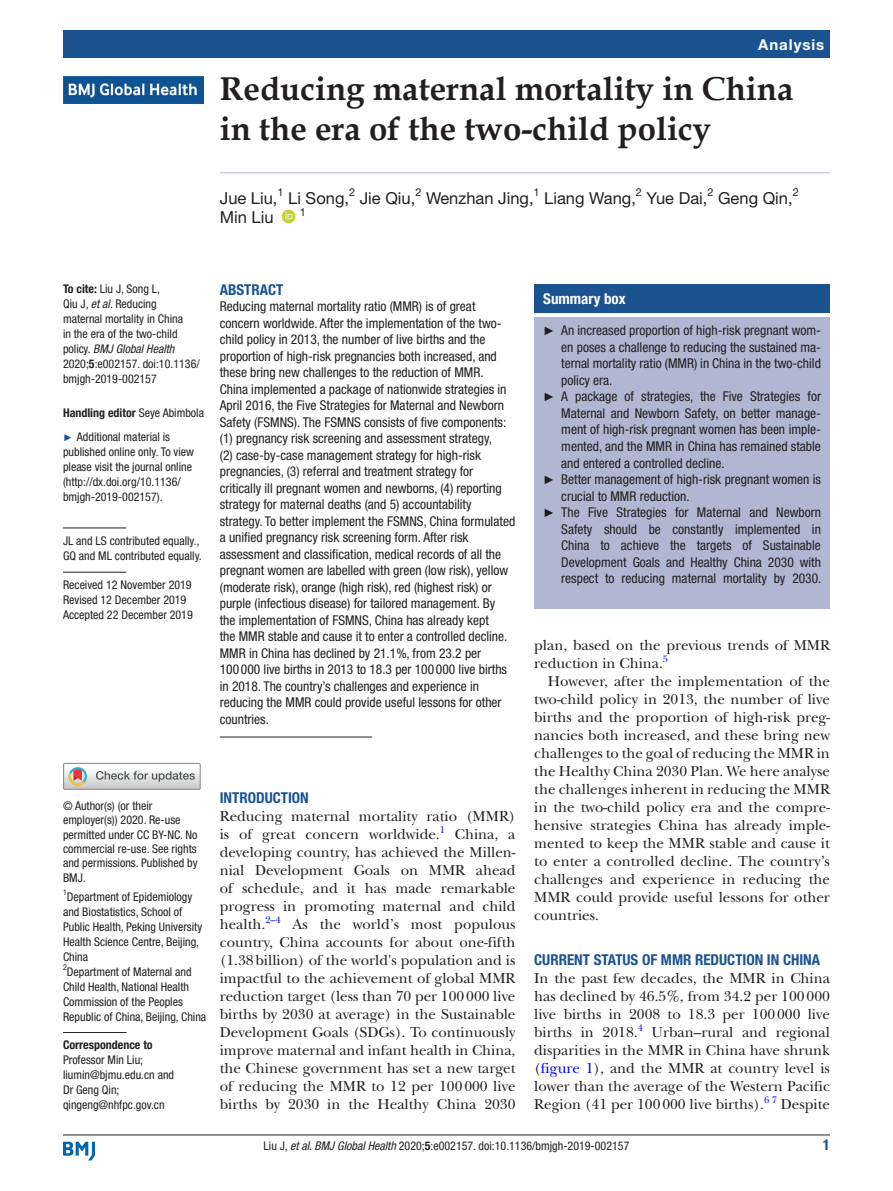
<style>
.page{position:relative;width:893px;height:1191px;background:#fff}
.page>*{position:absolute;margin:0;border:0;box-sizing:border-box;transform-origin:0 0}
.t1{font:700 33px/39px "Book Antiqua";color:#231f20}
.t2{font:16.5px "Helvetica Neue LT Std";color:#231f20}
.t3{font:15px/18px "New Baskerville";color:#231f20;text-align:justify}
.t4{font:700 condensed 15px "Helvetica Neue LT Std";color:#1b5391}
.t5{font:700 condensed 15px "Helvetica Neue LT Std";color:#fff}
.t6{font:700 15px "Helvetica Neue LT Std";letter-spacing:.065em;color:#fff}
.t7{font:condensed 13.5px/16.5px "Helvetica Neue LT Std";color:#231f20}
.t8{font:condensed 12px/15px "Helvetica Neue LT Std";color:#231f20}
.t9{font:700 condensed 12px "Helvetica Neue LT Std";color:#231f20}
.t10{font:10.95px "Helvetica Neue LT Std";color:#231f20}
.t11{font:9.9px "New Baskerville";color:#00f}
.s1{font-weight:700}
.s2{font-style:italic}
.s3{font-family:"Arial";font-stretch:normal;font-size:9.75px;color:#1b5391}
.s4{font-family:"Arial";font-stretch:normal;font-size:12px}
.s5{color:#00f}
</style>
<div class="page">
<hr style="left:63px;top:1134px;width:767px;height:1px;background:#231f20">
<svg style="left:63px;top:1141px;width:32px;height:19px"></svg>
<div style="left:63px;top:763px;width:138px;height:27px;border:1px solid #969090"></div>
<svg style="left:64px;top:763px;width:136px;height:26px"></svg>
<hr style="left:220px;top:172px;width:610px;height:1px;background:#b1b7d3">
<svg style="left:282px;top:210px;width:13px;height:13px"></svg>
<div style="left:63px;top:31px;width:767px;height:27px;background:#1b5391"></div>
<hr style="left:63px;top:527px;width:63px;height:1px;background:#231f20">
<hr style="left:63px;top:572px;width:63px;height:1px;background:#231f20">
<hr style="left:63px;top:1032px;width:64px;height:1px;background:#231f20">
<img style="left:63px;top:77px;width:141px;height:27px">
<div style="left:534px;top:284px;width:296px;height:29px;background:#1b5391"></div>
<div style="left:534px;top:317px;width:296px;height:291px;background:#b1b7d3"></div>
<hr style="left:220px;top:736px;width:152px;height:1px;background:#231f20">
<p class="t6" style="left:758px;top:35px;width:68px">Analysis</p>
<h1 class="t1" style="left:220px;top:70px;width:575px">Reducing maternal mortality in China in the era of the two-child policy</h1>
<p class="t2" style="left:220px;top:188px;width:59px">Jue Liu,</p>
<p class="t10" style="left:278px;top:186px;width:8px">1</p>
<p class="t2" style="left:288px;top:188px;width:62px">Li Song,</p>
<p class="t10" style="left:349px;top:186px;width:8px">2</p>
<p class="t2" style="left:360px;top:188px;width:57px">Jie Qiu,</p>
<p class="t10" style="left:415px;top:186px;width:8px">2</p>
<p class="t2" style="left:426px;top:188px;width:109px">Wenzhan Jing,</p>
<p class="t10" style="left:534px;top:186px;width:8px">1</p>
<p class="t2" style="left:544px;top:188px;width:93px">Liang Wang,</p>
<p class="t10" style="left:636px;top:186px;width:8px">2</p>
<p class="t2" style="left:647px;top:188px;width:62px">Yue Dai,</p>
<p class="t10" style="left:707px;top:186px;width:8px">2</p>
<p class="t2" style="left:718px;top:188px;width:76px">Geng Qin,</p>
<p class="t10" style="left:793px;top:186px;width:8px">2</p>
<p class="t2" style="left:220px;top:207px;width:55px">Min Liu</p>
<p class="t10" style="left:300px;top:205px;width:8px">1</p>
<p class="t8" style="left:63px;top:281px;width:138px"><span class="s1">TO CITE:</span> Liu J, Song L,<br>Qiu J, <span class="s2">et al</span>. Reducing<br>maternal mortality in China<br>in the era of the two-child policy. <span class="s2">BMJ Global Health<br></span>2020;<span class="s1">5</span>:e002157. doi:10.1136/ bmjgh-2019-002157</p>
<p class="t8" style="left:63px;top:400px;width:143px;line-height:24px"><span class="s1">HANDLING EDITOR</span> Seye Abimbola <span class="s3">►</span> Additional material is</p>
<p class="t8" style="left:63px;top:444px;width:133px">published online only. To view please visit the journal online (http://dx.doi.org/10.1136/ bmjgh-2019-002157).</p>
<p class="t8" style="left:63px;top:533px;width:140px">JL and LS contributed equally.,<br>GQ and ML contributed equally.</p>
<p class="t8" style="left:63px;top:577px;width:131px">Received 12 November 2019<br>Revised 12 December 2019<br>Accepted 22 December 2019</p>
<p class="t8" style="left:63px;top:798px;width:136px;line-height:14.4px">© Author(s) (or their employer(s)) 2020. Re-use permitted under CC BY-NC. No commercial re-use. See rights and permissions. Published by<br>BMJ.</p>
<p class="t8" style="left:63px;top:889px;width:145px"><sup>1</sup>Department of Epidemiology and Biostatistics, School of<br>Public Health, Peking University<br>Health Science Centre, Beijing,<br>China<br><sup>2</sup>Department of Maternal and<br>Child Health, National Health<br>Commission of the Peoples<br>Republic of China, Beijing, China</p>
<p class="t9" style="left:63px;top:1037px;width:91px">CORRESPONDENCE TO</p>
<p class="t8" style="left:63px;top:1052px;width:113px">Professor Min Liu; liumin@bjmu.edu.cn and<br>Dr Geng Qin; qingeng@nhfpc.gov.cn</p>
<p class="t4" style="left:220px;top:280px;width:49px">ABSTRACT</p>
<p class="t7" style="left:220px;top:298px;width:297px">Reducing maternal mortality ratio (MMR) is of great concern worldwide. After the implementation of the two&shy;child policy in 2013, the number of live births and the proportion of high-risk pregnancies both increased, and these bring new challenges to the reduction of MMR.<br>China implemented a package of nationwide strategies in April 2016, the Five Strategies for Maternal and Newborn Safety (FSMNS). The FSMNS consists of five components: (1) pregnancy risk screening and assessment strategy,<br>(2) case-by-case management strategy for high-risk pregnancies, (3) referral and treatment strategy for critically ill pregnant women and newborns, (4) reporting strategy for maternal deaths (and 5) accountability strategy. To better implement the FSMNS, China formulated a unified pregnancy risk screening form. After risk assessment and classification, medical records of all the pregnant women are labelled with green (low risk), yellow (moderate risk), orange (high risk), red (highest risk) or purple (infectious disease) for tailored management. By<br>the implementation of FSMNS, China has already kept<br>the MMR stable and cause it to enter a controlled decline.<br>MMR in China has declined by 21.1%, from 23.2 per<br>100 000 live births in 2013 to 18.3 per 100 000 live births in 2018. The country’s challenges and experience in reducing the MMR could provide useful lessons for other countries.</p>
<p class="t4" style="left:220px;top:789px;width:91px">INTRODUCTION</p>
<p class="t3" style="left:220px;top:807px;width:297px">Reducing maternal mortality ratio (MMR) is of great concern worldwide.</p>
<p class="t11" style="left:440px;top:823px;width:7px">1</p>
<p class="t3" style="left:220px;top:825px;width:297px;text-indent:235px">China, a developing country, has achieved the Millen&shy;nial Development Goals on MMR ahead of schedule, and it has made remarkable progress in promoting maternal and child health.</p>
<p class="t11" style="left:265px;top:913px;width:17px">2–4</p>
<p class="t3" style="left:220px;top:915px;width:297px;text-indent:73px">As the world’s most populous country, China accounts for about one-fifth (1.38billion) of the world's population and is impactful to the achievement of global MMR reduction target (less than 70 per 100000 live births by 2030 at average) in the Sustainable Development Goals (SDGs). To continuously improve maternal and infant health in China, the Chinese government has set a new target of reducing the MMR to 12 per 100000 live births by 2030 in the Healthy China 2030</p>
<p class="t5" style="left:543px;top:289px;width:84px">SUMMARY BOX</p>
<p class="t7" style="left:543px;top:322px;width:279px"><span class="s4">►</span> An increased proportion of high-risk pregnant wom-</p>
<p class="t7" style="left:561px;top:339px;width:261px">en poses a challenge to reducing the sustained ma-</p>
<p class="t7" style="left:561px;top:355px;width:261px">ternal mortality ratio (MMR) in China in the two-child</p>
<p class="t7" style="left:561px;top:372px;width:53px">policy era.</p>
<p class="t7" style="left:543px;top:388px;width:279px"><span class="s4">►</span> A package of strategies, the Five Strategies for</p>
<p class="t7" style="left:561px;top:405px;width:261px">Maternal and Newborn Safety, on better manage-</p>
<p class="t7" style="left:561px;top:421px;width:261px">ment of high-risk pregnant women has been imple-</p>
<p class="t7" style="left:561px;top:438px;width:261px">mented, and the MMR in China has remained stable</p>
<p class="t7" style="left:561px;top:454px;width:165px">and entered a controlled decline.</p>
<p class="t7" style="left:543px;top:471px;width:279px"><span class="s4">►</span> Better management of high-risk pregnant women is</p>
<p class="t7" style="left:561px;top:487px;width:130px">crucial to MMR reduction.</p>
<p class="t7" style="left:543px;top:504px;width:279px"><span class="s4">►</span> The Five Strategies for Maternal and Newborn</p>
<p class="t7" style="left:561px;top:520px;width:261px">Safety should be constantly implemented in</p>
<p class="t7" style="left:561px;top:537px;width:261px">China to achieve the targets of Sustainable</p>
<p class="t7" style="left:561px;top:553px;width:261px">Development Goals and Healthy China 2030 with</p>
<p class="t7" style="left:561px;top:570px;width:262px">respect to reducing maternal mortality by 2030.</p>
<p class="t3" style="left:534px;top:636px;width:297px">plan, based on the previous trends of MMR reduction in China.<sup>5</sup></p>
<p class="t3" style="left:534px;top:672px;width:297px;text-indent:14px">However, after the implementation of the two-child policy in 2013, the number of live births and the proportion of high-risk preg&shy;nancies both increased, and these bring new challenges to the goal of reducing the MMR in the Healthy China 2030 Plan. We here analyse the challenges inherent in reducing the MMR in the two-child policy era and the compre&shy;hensive strategies China has already imple&shy;mented to keep the MMR stable and cause it to enter a controlled decline. The country’s challenges and experience in reducing the MMR could provide useful lessons for other countries.</p>
<p class="t4" style="left:534px;top:951px;width:68px">CURRENT STAT</p>
<p class="t4" style="left:623px;top:951px;width:198px">US OF MMR REDUCTION IN CHINA</p>
<p class="t3" style="left:534px;top:969px;width:297px">In the past few decades, the MMR in China has declined by 46.5%, from 34.2 per 100000 live births in 2008 to 18.3 per 100000 live births in 2018.</p>
<p class="t11" style="left:638px;top:1021px;width:7px">4</p>
<p class="t3" style="left:534px;top:1023px;width:297px;text-indent:117px">Urban–rural and regional disparities in the MMR in China have shrunk (<span class="s5">figure 1</span>), and the MMR at country level is lower than the average of the Western Pacific Region (41 per 100000 live births).</p>
<p class="t11" style="left:764px;top:1093px;width:14px">6 7</p>
<p class="t3" style="left:781px;top:1095px;width:51px">Despite</p>
<p class="t8" style="left:264px;top:1137px;width:367px">Liu J, <span class="s2">et al</span>. <span class="s2">BMJ Global Health</span> 2020;<span class="s1">5</span>:e002157. doi:10.1136/bmjgh-2019-002157</p>
<p class="t4" style="left:823px;top:1135px;width:9px">1</p>
</div>
